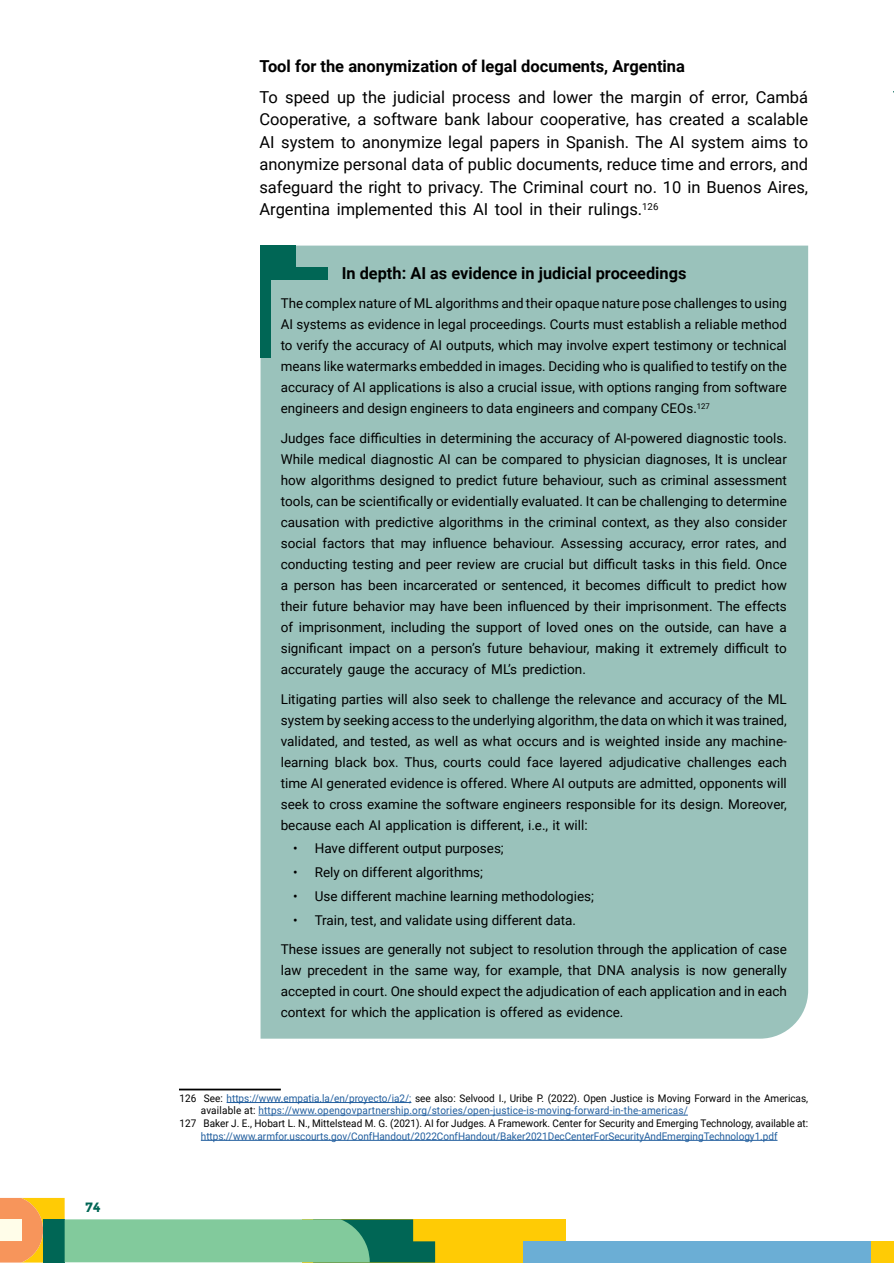
<style>
.page{position:relative;width:894px;height:1263px;background:#fff}
.page>*{position:absolute;margin:0;border:0;box-sizing:border-box;transform-origin:0 0}
.t1{font:16.5px/22.5px "Roboto";color:#000;text-align:justify}
.t2{font:700 16.5px "Roboto";color:#000}
.t3{font:13.5px/21px "Roboto";color:#000;text-align:justify}
.t4{font:700 13.5px "Montserrat";color:#065}
.t5{font:10.5px "Roboto";color:#000;scale:.95 1}
.t6{font:10.5px "Roboto";color:#215e9e;scale:.95 1}
.s1{color:#215e9e}
.s2{color:#000}
</style>
<div class="page">
<div style="left:303px;top:1219px;width:263px;height:43px;background:#ffcb05"></div>
<svg style="left:0;top:1198px;width:435px;height:64px"></svg>
<div style="left:523px;top:1241px;width:348px;height:21px;background:#6baed5"></div>
<div style="left:871px;top:1241px;width:22px;height:21px;background:#ffcb05"></div>
<svg style="left:893px;top:1241px;width:1px;height:21px"></svg>
<div style="left:260px;top:246px;width:548px;height:793px;background:#9ac2bb"></div>
<div style="left:261px;top:267px;width:67px;height:13px;background:#065"></div>
<div style="left:260px;top:246px;width:36px;height:22px;background:#065"></div>
<div style="left:260px;top:246px;width:11px;height:112px;background:#065"></div>
<hr style="left:227px;top:1102px;width:184px;height:1px;background:#215e9e">
<hr style="left:258px;top:1115px;width:430px;height:1px;background:#215e9e">
<hr style="left:201px;top:1140px;width:576px;height:1px;background:#215e9e">
<hr style="left:179px;top:1089px;width:102px;height:1px;background:#000">
<p class="t4" style="left:85px;top:1199px;width:17px">74</p>
<p class="t2" style="left:259px;top:54px;width:427px">Tool for the anonymization of legal documents, Argentina</p>
<p class="t1" style="left:259px;top:85px;width:550px">To speed up the judicial process and lower the margin of error, Cambá Cooperative, a software bank labour cooperative, has created a scalable AI system to anonymize legal papers in Spanish. The AI system aims to anonymize personal data of public documents, reduce time and errors, and safeguard the right to privacy. The Criminal court no. 10 in Buenos Aires, Argentina implemented this AI tool in their rulings.<sup>126</sup></p>
<p class="t2" style="left:342px;top:261px;width:346px">In depth: AI as evidence in judicial proceedings</p>
<p class="t3" style="left:281px;top:293px;width:508px">The complex nature of ML algorithms and their opaque nature pose challenges to using AI systems as evidence in legal proceedings. Courts must establish a reliable method to verify the accuracy of AI outputs, which may involve expert testimony or technical means like watermarks embedded in images. Deciding who is qualified to testify on the accuracy of AI applications is also a crucial issue, with options ranging from software engineers and design engineers to data engineers and company CEOs.<sup>127</sup></p>
<p class="t3" style="left:281px;top:427px;width:508px">Judges face difficulties in determining the accuracy of AI-powered diagnostic tools.<br>While medical diagnostic AI can be compared to physician diagnoses, It is unclear how algorithms designed to predict future behaviour, such as criminal assessment tools, can be scientifically or evidentially evaluated. It can be challenging to determine causation with predictive algorithms in the criminal context, as they also consider social factors that may influence behaviour. Assessing accuracy, error rates, and conducting testing and peer review are crucial but difficult tasks in this field. Once a person has been incarcerated or sentenced, it becomes difficult to predict how their future behavior may have been influenced by their imprisonment. The effects of imprisonment, including the support of loved ones on the outside, can have a significant impact on a person’s future behaviour, making it extremely difficult to accurately gauge the accuracy of ML’s prediction.</p>
<p class="t3" style="left:281px;top:688px;width:507px">Litigating parties will also seek to challenge the relevance and accuracy of the ML system by seeking access to the underlying algorithm, the data on which it was trained, validated, and tested, as well as what occurs and is weighted inside any machine&shy;learning black box. Thus, courts could face layered adjudicative challenges each time AI generated evidence is offered. Where AI outputs are admitted, opponents will seek to cross examine the software engineers responsible for its design. Moreover, because each AI application is different, i.e., it will:</p>
<p class="t3" style="left:293px;top:837px;width:212px">• Have different output purposes;</p>
<p class="t3" style="left:293px;top:861px;width:191px">• Rely on different algorithms;</p>
<p class="t3" style="left:293px;top:885px;width:302px">• Use different machine learning methodologies;</p>
<p class="t3" style="left:281px;top:904px;width:507px;line-height:29.5px;text-indent:12px">• Train, test, and validate using different data.<br>These issues are generally not subject to resolution through the application of case</p>
<p class="t3" style="left:281px;top:959px;width:507px">law precedent in the same way, for example, that DNA analysis is now generally accepted in court. One should expect the adjudication of each application and in each context for which the application is offered as evidence.</p>
<p class="t5" style="left:180px;top:1091px;width:663px">126 See: <span class="s1">https://www.empatia.la/en/proyecto/ia2/;</span> see also: Selvood I., Uribe P. (2022). Open Justice is Moving Forward in the Americas,</p>
<p class="t6" style="left:201px;top:1103px;width:514px"><span class="s2">available at:</span> https://www.opengovpartnership.org/stories/open-justice-is-moving-forward-in-the-americas/</p>
<p class="t5" style="left:180px;top:1116px;width:663px">127 Baker J. E., Hobart L. N., Mittelstead M. G. (2021). AI for Judges. A Framework. Center for Security and Emerging Technology, available at:</p>
<p class="t6" style="left:201px;top:1128px;width:608px">https://www.armfor.uscourts.gov/ConfHandout/2022ConfHandout/Baker2021DecCenterForSecurityAndEmergingTechnology1.pdf</p>
</div>
